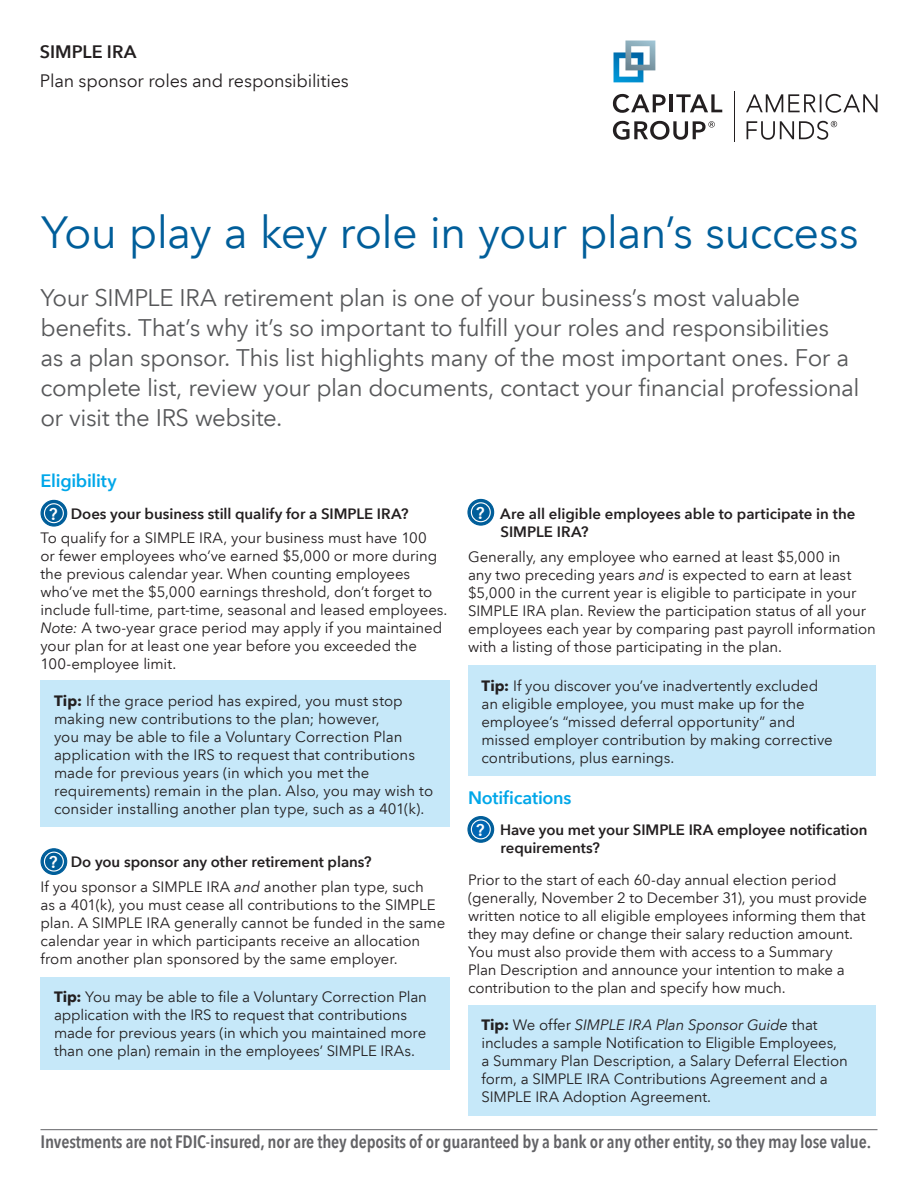
<style>
.page{position:relative;width:918px;height:1188px;background:#fff}
.page>*{position:absolute;margin:0;border:0;box-sizing:border-box;transform-origin:0 0}
.t1{font:45px "Avenir Next LT Com";letter-spacing:-.02em;color:#005e9a}
.t2{font:24px/30px "Avenir Next LT Com";letter-spacing:-.02em;color:#57585a}
.t3{font:600 condensed 18px "Avenir Next LT Com";letter-spacing:-.01em;color:#636366}
.t4{font:18px "Avenir Next LT Com";letter-spacing:-.01em;color:#231f20}
.t5{font:600 18px "Avenir Next LT Com";letter-spacing:-.01em;color:#00a7e9}
.t6{font:600 18px "Avenir Next LT Com";color:#231f20}
.t7{font:15px/18px "Avenir Next LT Com";letter-spacing:-.005em;color:#231f20}
.t8{font:600 15px/18px "Avenir Next LT Com";color:#231f20}
.s1{font-weight:600;font-size:16.95px;color:#fff}
.s2{font-weight:600}
.s3{font-style:italic}
.s4{font-weight:700}
.s5{font-size:16.95px;color:#fff}
</style>
<div class="page">
<hr style="left:40px;top:1129px;width:838px;height:1px;background:#636366">
<hr style="left:734px;top:91px;width:1px;height:51px;background:#231f20">
<svg style="left:613px;top:94px;width:53px;height:19px"></svg>
<hr style="left:670px;top:94px;width:3px;height:18px;background:#231f20">
<svg style="left:676px;top:94px;width:46px;height:18px"></svg>
<svg style="left:613px;top:121px;width:102px;height:19px"></svg>
<svg style="left:746px;top:94px;width:132px;height:19px"></svg>
<svg style="left:614px;top:40px;width:41px;height:42px"></svg>
<svg style="left:747px;top:121px;width:90px;height:19px"></svg>
<svg style="left:41px;top:500px;width:26px;height:26px"></svg>
<div style="left:41px;top:500px;width:26px;height:27px;border:1px solid #005e9a;border-radius:50%"></div>
<div style="left:44px;top:504px;width:19px;height:19px;background:#005e9a;border-radius:50%"></div>
<div style="left:44px;top:503px;width:20px;height:20px;border:1px solid #fff;border-radius:50%"></div>
<div style="left:40px;top:681px;width:410px;height:146px;background:#c6e8f9"></div>
<svg style="left:41px;top:849px;width:26px;height:25px"></svg>
<div style="left:41px;top:848px;width:26px;height:27px;border:1px solid #005e9a;border-radius:50%"></div>
<div style="left:44px;top:852px;width:19px;height:19px;background:#005e9a;border-radius:50%"></div>
<div style="left:44px;top:852px;width:20px;height:20px;border:1px solid #fff;border-radius:50%"></div>
<div style="left:40px;top:977px;width:410px;height:92px;background:#c6e8f9"></div>
<svg style="left:468px;top:499px;width:26px;height:26px"></svg>
<div style="left:467px;top:499px;width:27px;height:27px;border:1px solid #005e9a;border-radius:50%"></div>
<div style="left:471px;top:503px;width:19px;height:19px;background:#005e9a;border-radius:50%"></div>
<div style="left:471px;top:502px;width:20px;height:20px;border:1px solid #fff;border-radius:50%"></div>
<div style="left:468px;top:666px;width:408px;height:110px;background:#c6e8f9"></div>
<svg style="left:468px;top:817px;width:26px;height:25px"></svg>
<div style="left:467px;top:816px;width:27px;height:27px;border:1px solid #005e9a;border-radius:50%"></div>
<div style="left:471px;top:820px;width:19px;height:19px;background:#0166b3;border-radius:50%"></div>
<div style="left:471px;top:819px;width:20px;height:20px;border:1px solid #fff;border-radius:50%"></div>
<div style="left:468px;top:1005px;width:408px;height:111px;background:#c6e8f9"></div>
<p class="t6" style="left:40px;top:41px;width:98px">SIMPLE IRA</p>
<p class="t4" style="left:40px;top:70px;width:311px">Plan sponsor roles and responsibilities</p>
<h1 class="t1" style="left:41px;top:205px;width:819px">You play a key role in your plan’s success</h1>
<p class="t2" style="left:40px;top:283px;width:821px">Your SIMPLE IRA retirement plan is one of your business’s most valuable benefits. That’s why it’s so important to fulfill your roles and responsibilities<br>as a plan sponsor. This list highlights many of the most important ones. For a complete list, review your plan documents, contact your financial professional or visit the IRS website.</p>
<p class="t5" style="left:40px;top:470px;width:78px">Eligibility</p>
<p class="t7" style="left:40px;top:501px;width:388px;line-height:24.8px;text-indent:8px"><span class="s1">?</span> <span class="s2">Does your business still qualify for a SIMPLE IRA?<br></span>To qualify for a SIMPLE IRA, your business must have 100</p>
<p class="t7" style="left:40px;top:547px;width:409px">or fewer employees who’ve earned $5,000 or more during the previous calendar year. When counting employees who’ve met the $5,000 earnings threshold, don’t forget to include full-time, part-time, seasonal and leased employees.<br><span class="s3">Note:</span> A two-year grace period may apply if you maintained your plan for at least one year before you exceeded the 100-employee limit.</p>
<p class="t7" style="left:54px;top:691px;width:381px"><span class="s4">Tip:</span> If the grace period has expired, you must stop making new contributions to the plan; however,<br>you may be able to file a Voluntary Correction Plan application with the IRS to request that contributions made for previous years (in which you met the requirements) remain in the plan. Also, you may wish to consider installing another plan type, such as a 401(k).</p>
<p class="t7" style="left:40px;top:850px;width:385px;line-height:24.8px;text-indent:8px"><span class="s1">?</span> <span class="s2">Do you sponsor any other retirement plans?<br></span>If you sponsor a SIMPLE IRA <span class="s3">and</span> another plan type, such</p>
<p class="t7" style="left:40px;top:896px;width:406px">as a 401(k), you must cease all contributions to the SIMPLE plan. A SIMPLE IRA generally cannot be funded in the same calendar year in which participants receive an allocation from another plan sponsored by the same employer.</p>
<p class="t7" style="left:54px;top:988px;width:374px"><span class="s4">Tip:</span> You may be able to file a Voluntary Correction Plan application with the IRS to request that contributions made for previous years (in which you maintained more than one plan) remain in the employees’ SIMPLE IRAs.</p>
<p class="t8" style="left:500px;top:504px;width:357px;text-indent:-25px"><span class="s5">?</span> Are all eligible employees able to participate in the<br>SIMPLE IRA?</p>
<p class="t7" style="left:468px;top:547px;width:409px">Generally, any employee who earned at least $5,000 in<br>any two preceding years <span class="s3">and</span> is expected to earn at least $5,000 in the current year is eligible to participate in your SIMPLE IRA plan. Review the participation status of all your employees each year by comparing past payroll information with a listing of those participating in the plan.</p>
<p class="t7" style="left:482px;top:676px;width:353px"><span class="s4">Tip:</span> If you discover you’ve inadvertently excluded an eligible employee, you must make up for the employee’s “missed deferral opportunity” and missed employer contribution by making corrective contributions, plus earnings.</p>
<p class="t5" style="left:468px;top:787px;width:105px">Notifications</p>
<p class="t8" style="left:500px;top:821px;width:369px;text-indent:-25px"><span class="s5">?</span> Have you met your SIMPLE IRA employee notification requirements?</p>
<p class="t7" style="left:468px;top:871px;width:401px">Prior to the start of each 60-day annual election period (generally, November 2 to December 31), you must provide written notice to all eligible employees informing them that they may define or change their salary reduction amount.<br>You must also provide them with access to a Summary<br>Plan Description and announce your intention to make a contribution to the plan and specify how much.</p>
<p class="t7" style="left:482px;top:1016px;width:368px"><span class="s4">Tip:</span> We offer <span class="s3">SIMPLE IRA Plan Sponsor Guide</span> that includes a sample Notification to Eligible Employees, a Summary Plan Description, a Salary Deferral Election form, a SIMPLE IRA Contributions Agreement and a SIMPLE IRA Adoption Agreement.</p>
<p class="t3" style="left:40px;top:1130px;width:832px">Investments are not FDIC-insured, nor are they deposits of or guaranteed by a bank or any other entity, so they may lose value.</p>
</div>
